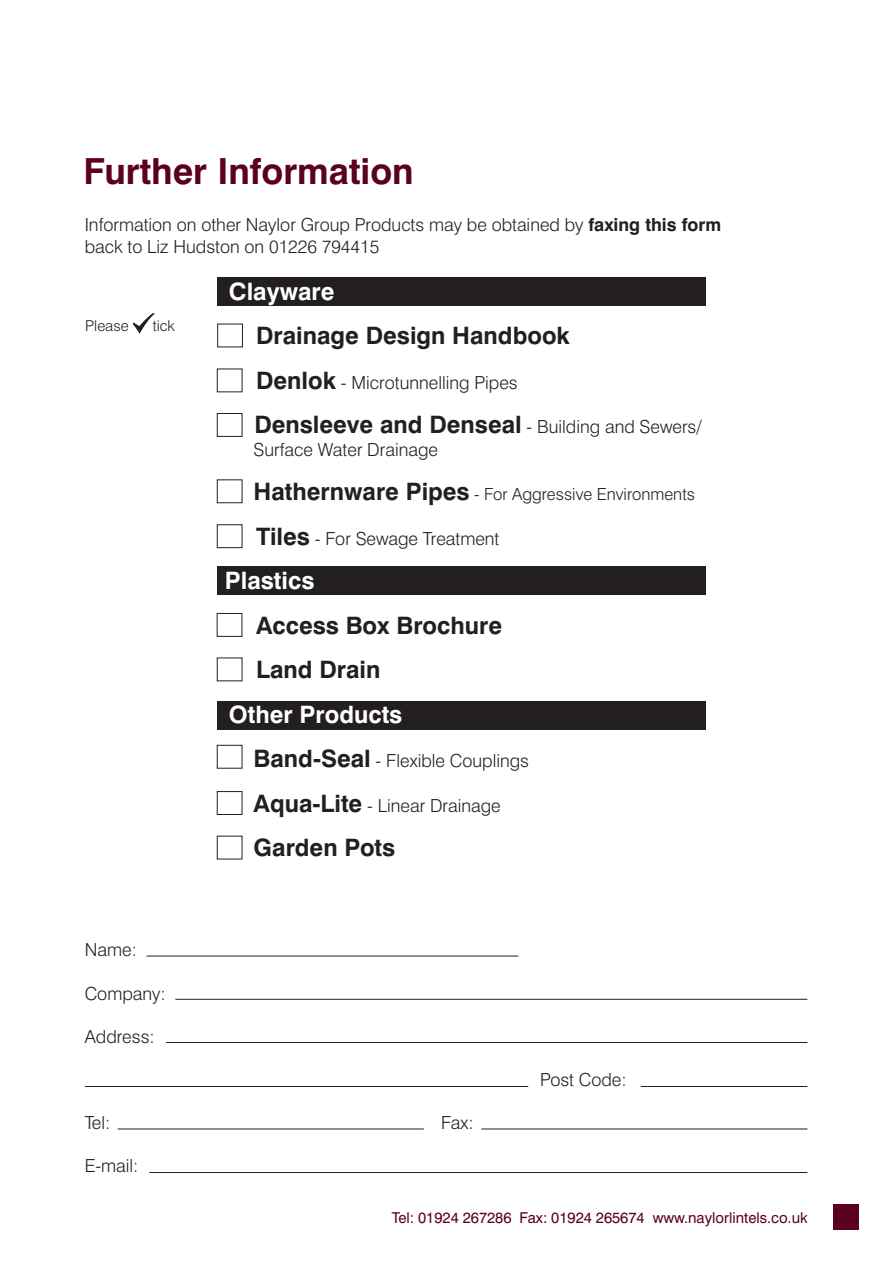
<style>
.page{position:relative;width:894px;height:1263px;background:#fff}
.page>*{position:absolute;margin:0;border:0;box-sizing:border-box;transform-origin:0 0}
.t1{font:700 36px "Swis 721 BT";color:#5c0022}
.t2{font:700 24px/44.5px "Swis 721 BT";color:#231f20}
.t3{font:700 24px "Swis 721 BT";color:#fff}
.t4{font:18px/21.6px "Swis 721 Lt BT";color:#231f20}
.t5{font:16.65px "Swis 721 Lt BT";color:#231f20}
.t6{font:15px "Swis 721 BT";color:#5c0022}
.t7{font:15px "Swis 721 Lt BT";color:#231f20}
.s1{font-family:"Swis 721 BT";font-weight:700}
.s2{font-family:"Swis 721 BT";font-weight:700;font-size:24px}
.s3{font-family:"Swis 721 Lt BT";font-weight:400;font-size:18px}
</style>
<div class="page">
<div style="left:834px;top:1205px;width:25px;height:25px;background:#5c0022"></div>
<hr style="left:147px;top:956px;width:371px;height:1px;background:#231f20">
<hr style="left:175px;top:999px;width:632px;height:1px;background:#231f20">
<hr style="left:166px;top:1042px;width:641px;height:1px;background:#231f20">
<hr style="left:85px;top:1086px;width:443px;height:1px;background:#231f20">
<hr style="left:641px;top:1086px;width:166px;height:1px;background:#231f20">
<hr style="left:118px;top:1129px;width:306px;height:1px;background:#231f20">
<hr style="left:481px;top:1129px;width:326px;height:1px;background:#231f20">
<hr style="left:149px;top:1172px;width:658px;height:1px;background:#231f20">
<div style="left:217px;top:413px;width:25px;height:24px;border:1px solid #231f20"></div>
<div style="left:217px;top:480px;width:25px;height:23px;border:1px solid #231f20"></div>
<div style="left:217px;top:525px;width:25px;height:23px;border:1px solid #231f20"></div>
<div style="left:217px;top:613px;width:25px;height:24px;border:1px solid #231f20"></div>
<div style="left:217px;top:745px;width:25px;height:23px;border:1px solid #231f20"></div>
<div style="left:217px;top:791px;width:25px;height:24px;border:1px solid #231f20"></div>
<svg style="left:133px;top:313px;width:21px;height:20px"></svg>
<div style="left:217px;top:277px;width:489px;height:29px;background:#231f20"></div>
<div style="left:217px;top:567px;width:489px;height:28px;background:#231f20"></div>
<div style="left:217px;top:701px;width:489px;height:28px;background:#231f20"></div>
<h1 class="t1" style="left:84px;top:157px;width:332px">Further Information</h1>
<p class="t4" style="left:85px;top:216px;width:638px">Information on other Naylor Group Products may be obtained by <span class="s1">faxing this form </span>back to Liz Hudston on 01226 794415</p>
<p class="t7" style="left:85px;top:320px;width:45px">Please</p>
<p class="t7" style="left:153px;top:320px;width:24px">tick</p>
<p class="t4" style="left:85px;top:941px;width:54px">Name:</p>
<p class="t4" style="left:85px;top:984px;width:82px">Company:</p>
<p class="t4" style="left:85px;top:1027px;width:71px">Address:</p>
<h2 class="t3" style="left:229px;top:281px;width:107px">Clayware</h2>
<h2 class="t2" style="left:256px;top:316px;width:315px">Drainage Design Handbook</h2>
<p class="t4" style="left:256px;top:373px;width:263px"><span class="s2">Denlok</span> - Microtunnelling Pipes</p>
<h2 class="t2" style="left:254px;top:405px;width:449px">Densleeve and Denseal <span class="s3">- Building and Sewers/</span></h2>
<p class="t4" style="left:254px;top:440px;width:186px">Surface Water Drainage</p>
<p class="t5" style="left:254px;top:487px;width:443px"><span class="s2">Hathernware Pipes</span> - For Aggressive Environments</p>
<p class="t4" style="left:256px;top:529px;width:245px"><span class="s2">Tiles</span> - For Sewage Treatment</p>
<h2 class="t3" style="left:225px;top:571px;width:91px">Plastics</h2>
<h2 class="t2" style="left:256px;top:605px;width:247px">Access Box Brochure<br>Land Drain</h2>
<h2 class="t3" style="left:229px;top:705px;width:175px">Other Products</h2>
<p class="t4" style="left:254px;top:752px;width:277px"><span class="s2">Band-Seal</span> - Flexible Couplings</p>
<p class="t4" style="left:254px;top:796px;width:249px"><span class="s2">Aqua-Lite</span> - Linear Drainage</p>
<h2 class="t2" style="left:254px;top:828px;width:143px">Garden Pots</h2>
<p class="t4" style="left:540px;top:1070px;width:88px">Post Code:</p>
<p class="t4" style="left:85px;top:1114px;width:27px">Tel:</p>
<p class="t4" style="left:441px;top:1114px;width:34px">Fax:</p>
<p class="t4" style="left:85px;top:1157px;width:55px">E-mail:</p>
<p class="t6" style="left:392px;top:1211px;width:418px">Tel: 01924 267286 Fax: 01924 265674 www.naylorlintels.co.uk</p>
</div>
